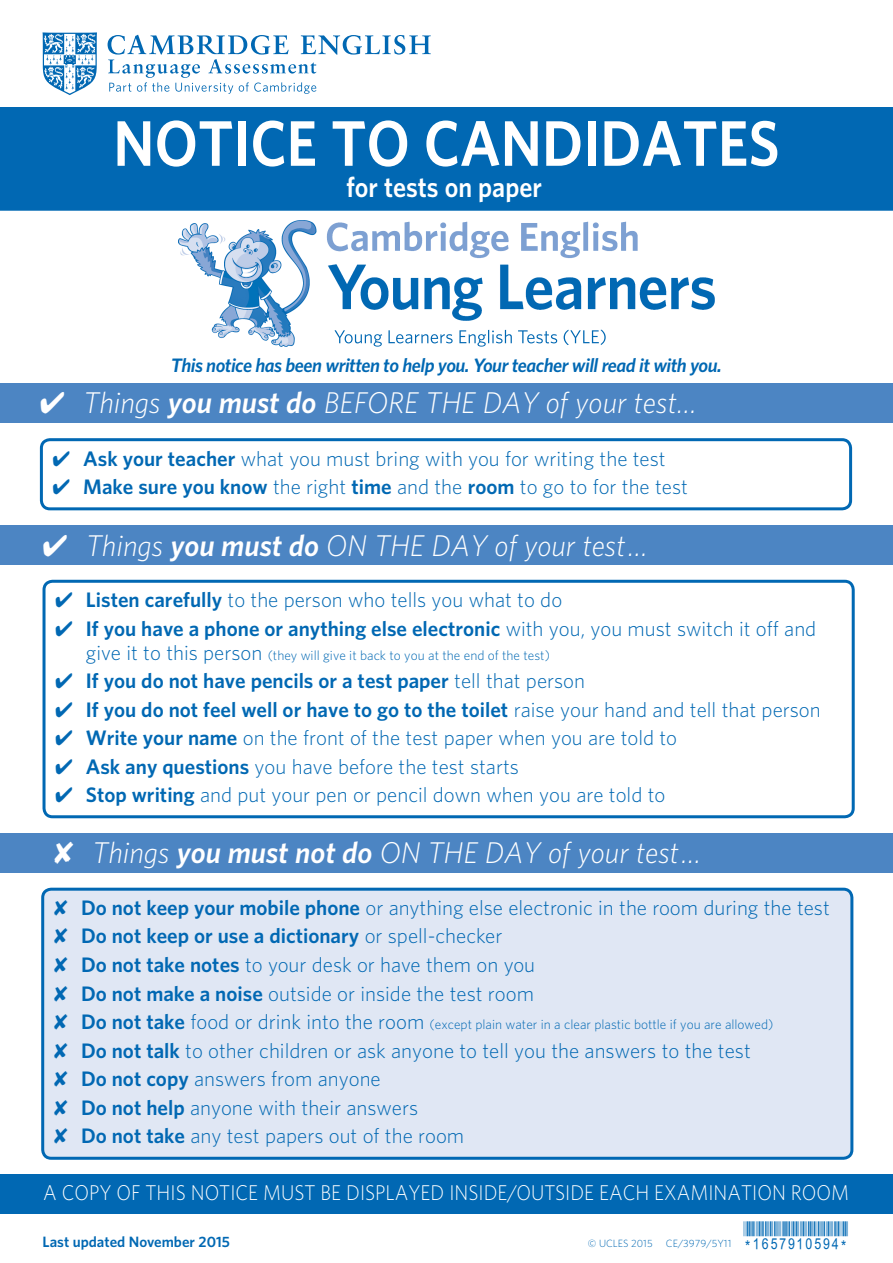
<style>
.page{position:relative;width:893px;height:1263px;background:#fff}
.page>*{position:absolute;margin:0;border:0;box-sizing:border-box;transform-origin:0 0}
.t1{font:600 64.5px "Whitney";color:#fff;scale:.91 1}
.t2{font:italic 300 30px "Whitney";color:#fff}
.t3{font:600 28.5px "Whitney";color:#fff;scale:.91 1}
.t4{font:300 21.3px "Whitney";color:#fff;scale:.92 1}
.t5{font:300 21px "Whitney";color:#0168b3}
.t6{font:600 21px "Whitney";color:#0168b3}
.t7{font:italic 600 19.5px "Whitney";letter-spacing:-.025em;color:#0168b3}
.t8{font:600 15px "Whitney";color:#0168b3}
.t9{font:15px "ABCC39 Short Text";color:#0168b3}
.t10{font:300 13.5px "Whitney";color:#0168b3}
.t11{font:300 10.5px "Whitney";color:#0168b3}
.s1{font-weight:600}
.s2{font-weight:300}
.s3{font-size:21px}
.s4{font-weight:600;font-size:21px}
</style>
<div class="page">
<div style="left:0;top:1175px;width:893px;height:39px;background:#0168b3"></div>
<div style="left:0;top:107px;width:893px;height:104px;background:#0168b3"></div>
<div style="left:0;top:383px;width:893px;height:40px;background:#4c85c3"></div>
<div style="left:40px;top:438px;width:812px;height:72px;border:3px solid #0168b3;border-radius:9px"></div>
<div style="left:0;top:525px;width:893px;height:40px;background:#4c85c3"></div>
<div style="left:43px;top:580px;width:812px;height:238px;border:3px solid #0168b3;border-radius:9px"></div>
<div style="left:0;top:833px;width:893px;height:40px;background:#4c85c3"></div>
<div style="left:43px;top:889px;width:809px;height:269px;background:#e0e7f4;border-radius:9px"></div>
<div style="left:41px;top:888px;width:812px;height:272px;border:3px solid #0168b3;border-radius:9px"></div>
<img style="left:179px;top:221px;width:138px;height:126px">
<svg style="left:334px;top:330px;width:48px;height:17px"></svg>
<svg style="left:388px;top:330px;width:65px;height:13px"></svg>
<svg style="left:459px;top:330px;width:53px;height:17px"></svg>
<svg style="left:518px;top:330px;width:39px;height:13px"></svg>
<svg style="left:564px;top:330px;width:42px;height:15px"></svg>
<img style="left:326px;top:221px;width:388px;height:99px">
<svg style="left:108px;top:35px;width:323px;height:59px"></svg>
<svg style="left:43px;top:32px;width:54px;height:63px"></svg>
<p class="t1" style="left:113px;top:100px;width:734px">NOTICE TO CANDIDATES</p>
<p class="t3" style="left:347px;top:168px;width:216px">for tests on paper</p>
<p class="t7" style="left:171px;top:352px;width:553px">This notice has been written to help you. Your teacher will read it with you.</p>
<p class="t2" style="left:40px;top:383px;width:658px">✔ Things <span class="s1">you must do</span> BEFORE THE DAY of your test…</p>
<p class="t5" style="left:53px;top:444px;width:614px">✔ <span class="s1">Ask your teacher</span> what you must bring with you for writing the test</p>
<p class="t5" style="left:53px;top:473px;width:637px">✔ <span class="s1">Make sure you know</span> the right <span class="s1">time</span> and the <span class="s1">room</span> to go to for the test</p>
<p class="t2" style="left:43px;top:526px;width:607px">✔ Things <span class="s1">you must do</span> ON THE DAY of your test…</p>
<p class="t5" style="left:55px;top:586px;width:508px">✔ <span class="s1">Listen carefully</span> to the person who tells you what to do</p>
<p class="t6" style="left:55px;top:614px;width:762px">✔ If you have a phone or anything else electronic <span class="s2">with you, you must switch it off and</span></p>
<p class="t10" style="left:86px;top:646px;width:466px"><span class="s3">give it to this person</span> (they will give it back to you at the end of the test)</p>
<p class="t6" style="left:55px;top:667px;width:531px">✔ If you do not have pencils or a test paper <span class="s2">tell that person</span></p>
<p class="t6" style="left:55px;top:695px;width:767px">✔ If you do not feel well or have to go to the toilet <span class="s2">raise your hand and tell that person</span></p>
<p class="t5" style="left:55px;top:724px;width:623px">✔ <span class="s1">Write your name</span> on the front of the test paper when you are told to</p>
<p class="t5" style="left:55px;top:752px;width:465px">✔ <span class="s1">Ask any questions</span> you have before the test starts</p>
<p class="t5" style="left:55px;top:781px;width:612px">✔ <span class="s1">Stop writing</span> and put your pen or pencil down when you are told to</p>
<p class="t2" style="left:93px;top:833px;width:610px">Things <span class="s1">you must not do</span> ON THE DAY of your test…</p>
<p class="t5" style="left:81px;top:894px;width:750px"><span class="s1">Do not keep your mobile phone</span> or anything else electronic in the room during the test</p>
<p class="t6" style="left:81px;top:922px;width:423px">Do not keep or use a dictionary <span class="s2">or spell-checker</span></p>
<p class="t5" style="left:81px;top:951px;width:456px"><span class="s1">Do not take notes</span> to your desk or have them on you</p>
<p class="t5" style="left:81px;top:979px;width:454px"><span class="s1">Do not make a noise</span> outside or inside the test room</p>
<p class="t10" style="left:81px;top:1015px;width:694px"><span class="s4">Do not take</span> <span class="s3">food or drink into the room</span> (except plain water in a clear plastic bottle if you are allowed)</p>
<p class="t5" style="left:81px;top:1036px;width:671px"><span class="s1">Do not talk</span> to other children or ask anyone to tell you the answers to the test</p>
<p class="t5" style="left:81px;top:1065px;width:301px"><span class="s1">Do not copy</span> answers from anyone</p>
<p class="t5" style="left:81px;top:1093px;width:339px"><span class="s1">Do not help</span> anyone with their answers</p>
<p class="t5" style="left:81px;top:1122px;width:385px"><span class="s1">Do not take</span> any test papers out of the room</p>
<p class="t4" style="left:43px;top:1178px;width:878px">A COPY OF THIS NOTICE MUST BE DISPLAYED INSIDE/OUTSIDE EACH EXAMINATION ROOM</p>
<p class="t11" style="left:588px;top:1236px;width:66px">© UCLES 2015</p>
<p class="t11" style="left:666px;top:1236px;width:67px">CE/3979/5Y11</p>
<p class="t9" style="left:743px;top:1235px;width:106px">*1657910594*</p>
<p class="t8" style="left:43px;top:1232px;width:189px">Last updated November 2015</p>
</div>
